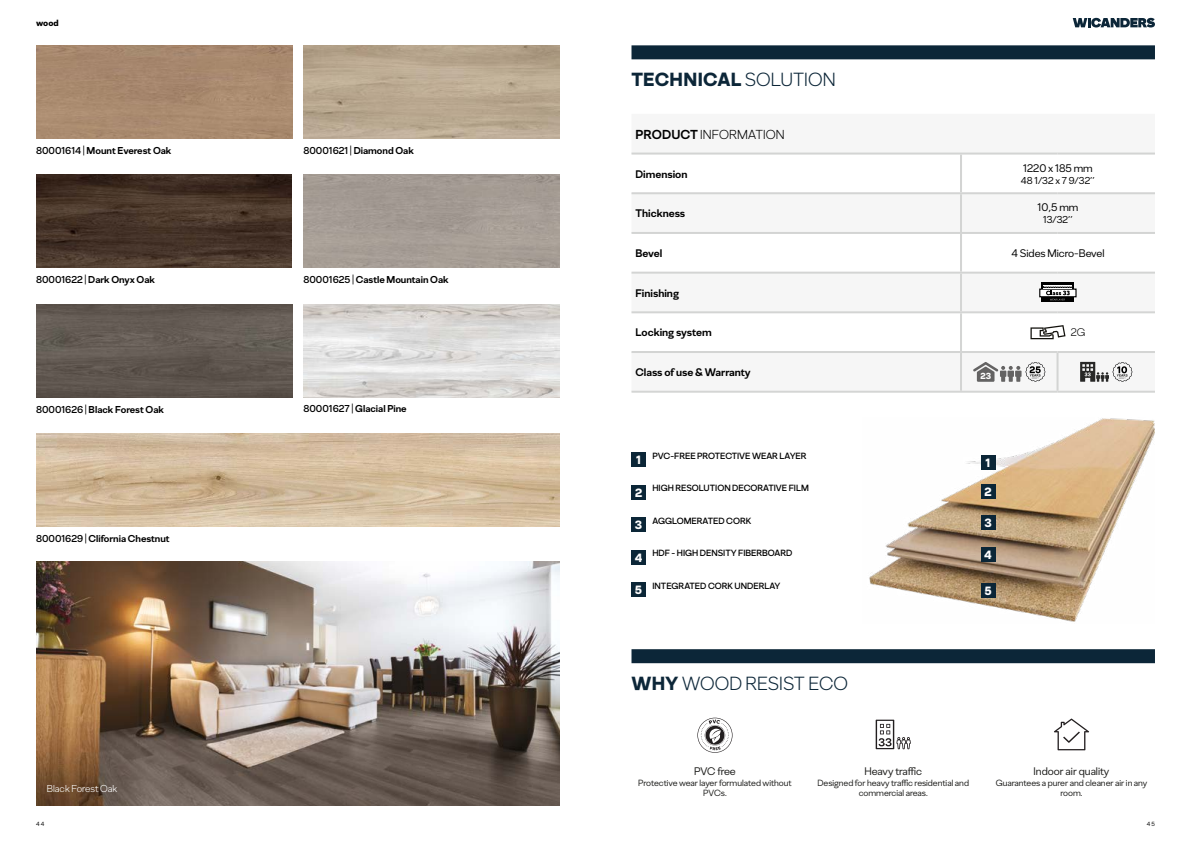
<style>
.page{position:relative;width:1191px;height:842px;background:#fff}
.page>*{position:absolute;margin:0;border:0;box-sizing:border-box;transform-origin:0 0}
.t1{font:900 19px "Amorim Sans";letter-spacing:.01em;color:#0c2638}
.t2{font:300 19px "Amorim Sans";letter-spacing:.005em;color:#0c2638}
.t3{font:300 13px "Amorim Sans";letter-spacing:.01em;color:#000}
.t4{font:900 12px "Amorim Sans";color:#fff}
.t5{font:700 11px "Amorim Sans";color:#000}
.t6{font:11px "Amorim Sans";color:#1e1e1c}
.t7{font:11px "Amorim Sans";color:#000}
.t8{font:300 11px "Amorim Sans";color:#000}
.t9{font:700 10px "Amorim Sans";color:#000}
.t10{font:10px "Amorim Sans";color:#000}
.t11{font:300 10px "Amorim Sans";color:#fff}
.t12{font:9px/10.8px "Amorim Sans";color:#1e1e1c;text-align:center}
.t13{font:500 9px "Amorim Sans";color:#000}
.t14{font:900 9px "Amorim Sans";color:#000}
.t15{font:900 8.8px "Amorim Sans";color:#fff}
.t16{font:6px "Amorim Sans";color:#000}
.s1{font-weight:500}
.s2{font-weight:400}
.s3{font-weight:300}
.s4{font-weight:700}
.s5{font-weight:900}
</style>
<div class="page">
<img style="left:36px;top:561px;width:523px;height:245px">
<div style="left:631px;top:45px;width:524px;height:14px;background:#0c2638"></div>
<img style="left:869px;top:418px;width:286px;height:204px">
<div style="left:981px;top:455px;width:14px;height:14px;background:#0b2637"></div>
<div style="left:631px;top:452px;width:14px;height:14px;background:#0b2637"></div>
<div style="left:981px;top:484px;width:14px;height:14px;background:#0b2637"></div>
<div style="left:631px;top:485px;width:14px;height:14px;background:#0b2637"></div>
<div style="left:981px;top:515px;width:14px;height:15px;background:#0b2637"></div>
<div style="left:631px;top:517px;width:14px;height:14px;background:#0b2637"></div>
<div style="left:981px;top:548px;width:14px;height:14px;background:#0b2637"></div>
<div style="left:981px;top:584px;width:14px;height:14px;background:#0b2637"></div>
<div style="left:631px;top:550px;width:14px;height:14px;background:#0b2637"></div>
<div style="left:631px;top:582px;width:14px;height:14px;background:#0b2637"></div>
<svg style="left:631px;top:152px;width:524px;height:239px"></svg>
<hr style="left:631px;top:153px;width:330px;height:2px;background:#d3d4d3">
<hr style="left:961px;top:153px;width:96px;height:2px;background:#d3d4d3">
<hr style="left:960px;top:155px;width:2px;height:37px;background:#d3d4d3">
<hr style="left:1057px;top:153px;width:98px;height:2px;background:#d3d4d3">
<hr style="left:631px;top:192px;width:330px;height:2px;background:#d3d4d3">
<hr style="left:961px;top:192px;width:96px;height:2px;background:#d3d4d3">
<hr style="left:960px;top:194px;width:2px;height:38px;background:#d3d4d3">
<hr style="left:1057px;top:192px;width:98px;height:2px;background:#d3d4d3">
<hr style="left:631px;top:232px;width:330px;height:2px;background:#d3d4d3">
<hr style="left:961px;top:232px;width:96px;height:2px;background:#d3d4d3">
<hr style="left:960px;top:234px;width:2px;height:38px;background:#d3d4d3">
<hr style="left:1057px;top:232px;width:98px;height:2px;background:#d3d4d3">
<hr style="left:631px;top:272px;width:330px;height:2px;background:#d3d4d3">
<hr style="left:961px;top:272px;width:96px;height:2px;background:#d3d4d3">
<hr style="left:1057px;top:272px;width:98px;height:2px;background:#d3d4d3">
<hr style="left:631px;top:311px;width:329px;height:2px;background:#d3d4d3">
<hr style="left:631px;top:351px;width:329px;height:2px;background:#d3d4d3">
<hr style="left:960px;top:353px;width:2px;height:38px;background:#d3d4d3">
<hr style="left:1056px;top:353px;width:2px;height:38px;background:#d3d4d3">
<hr style="left:961px;top:391px;width:96px;height:2px;background:#d4d5d4">
<hr style="left:1057px;top:391px;width:98px;height:2px;background:#d4d5d4">
<hr style="left:960px;top:351px;width:97px;height:2px;background:#d4d5d4">
<hr style="left:1057px;top:351px;width:98px;height:2px;background:#d4d5d4">
<hr style="left:960px;top:311px;width:97px;height:2px;background:#d4d5d4">
<hr style="left:1057px;top:311px;width:98px;height:2px;background:#d4d5d4">
<hr style="left:960px;top:274px;width:2px;height:37px;background:#d4d5d4">
<hr style="left:960px;top:313px;width:2px;height:38px;background:#d4d5d4">
<hr style="left:631px;top:391px;width:330px;height:2px;background:#d4d5d4">
<svg style="left:1041px;top:283px;width:33px;height:19px"></svg>
<div style="left:1039px;top:289px;width:37px;height:8px;background:#fff"></div>
<div style="left:1039px;top:289px;width:37px;height:8px;border:1px solid #000"></div>
<svg style="left:1043px;top:285px;width:29px;height:15px"></svg>
<svg style="left:1030px;top:325px;width:35px;height:14px"></svg>
<svg style="left:973px;top:362px;width:72px;height:20px"></svg>
<svg style="left:1080px;top:362px;width:52px;height:20px"></svg>
<div style="left:631px;top:649px;width:524px;height:14px;background:#0c2638"></div>
<svg style="left:1054px;top:718px;width:35px;height:32px"></svg>
<svg style="left:875px;top:720px;width:35px;height:29px"></svg>
<svg style="left:697px;top:718px;width:35px;height:35px"></svg>
<div style="left:36px;top:45px;width:256px;height:93px;background:#a9896f"></div>
<img style="left:303px;top:45px;width:256px;height:93px">
<img style="left:36px;top:174px;width:256px;height:93px">
<img style="left:36px;top:304px;width:256px;height:93px">
<img style="left:303px;top:304px;width:256px;height:93px">
<img style="left:36px;top:434px;width:523px;height:93px">
<svg style="left:1072px;top:18px;width:83px;height:10px"></svg>
<p class="t14" style="left:36px;top:17px;width:24px">wood</p>
<p class="t9" style="left:36px;top:144px;width:137px"><span class="s1">80001614</span> <span class="s2">|</span> Mount Everest Oak</p>
<p class="t9" style="left:303px;top:144px;width:112px"><span class="s1">80001621</span> <span class="s2">|</span> Diamond Oak</p>
<p class="t9" style="left:36px;top:273px;width:121px"><span class="s1">80001622</span> <span class="s2">|</span> Dark Onyx Oak</p>
<p class="t9" style="left:303px;top:273px;width:147px"><span class="s1">80001625</span> <span class="s2">|</span> Castle Mountain Oak</p>
<p class="t9" style="left:36px;top:403px;width:129px"><span class="s1">80001626</span> <span class="s2">|</span> Black Forest Oak</p>
<p class="t9" style="left:303px;top:403px;width:105px"><span class="s1">80001627</span> <span class="s2">|</span> Glacial Pine</p>
<p class="t9" style="left:36px;top:532px;width:135px"><span class="s1">80001629</span> <span class="s2">|</span> Clifornia Chestnut</p>
<p class="t11" style="left:47px;top:782px;width:72px">Black Forest Oak</p>
<h1 class="t1" style="left:631px;top:68px;width:206px">TECHNICAL <span class="s3">SOLUTION</span></h1>
<h2 class="t3" style="left:635px;top:126px;width:151px"><span class="s4">PRODUCT</span> INFORMATION</h2>
<p class="t5" style="left:635px;top:167px;width:53px">Dimension</p>
<p class="t5" style="left:635px;top:206px;width:51px">Thickness</p>
<p class="t7" style="left:1023px;top:161px;width:71px">1220 x 185 mm</p>
<p class="t10" style="left:1021px;top:174px;width:76px">48 1/32 x 7 9/32’’</p>
<p class="t7" style="left:1037px;top:200px;width:42px">10,5 mm</p>
<p class="t10" style="left:1043px;top:213px;width:31px">13/32’’</p>
<p class="t5" style="left:635px;top:246px;width:28px">Bevel</p>
<p class="t7" style="left:1011px;top:246px;width:94px">4 Sides Micro-Bevel</p>
<p class="t5" style="left:635px;top:286px;width:45px">Finishing</p>
<p class="t5" style="left:635px;top:325px;width:78px">Locking system</p>
<p class="t8" style="left:1070px;top:325px;width:16px">2G</p>
<p class="t5" style="left:635px;top:365px;width:117px">Class of use &amp; Warranty</p>
<p class="t15" style="left:980px;top:370px;width:12px">23</p>
<p class="t13" style="left:652px;top:450px;width:156px">PVC-FREE PROTECTIVE WEAR LAYER</p>
<p class="t13" style="left:652px;top:483px;width:158px">HIGH RESOLUTION DECORATIVE FILM</p>
<p class="t13" style="left:652px;top:515px;width:100px">AGGLOMERATED CORK</p>
<p class="t13" style="left:652px;top:547px;width:141px">HDF - HIGH DENSITY FIBERBOARD</p>
<p class="t13" style="left:652px;top:580px;width:129px">INTEGRATED CORK UNDERLAY</p>
<p class="t4" style="left:636px;top:452px;width:6px">1</p>
<p class="t4" style="left:635px;top:485px;width:9px">2</p>
<p class="t4" style="left:984px;top:484px;width:9px">2</p>
<p class="t4" style="left:635px;top:517px;width:9px">3</p>
<p class="t4" style="left:984px;top:515px;width:9px">3</p>
<p class="t4" style="left:984px;top:548px;width:9px">4</p>
<p class="t4" style="left:984px;top:584px;width:9px">5</p>
<p class="t4" style="left:985px;top:455px;width:6px">1</p>
<p class="t4" style="left:635px;top:550px;width:9px">4</p>
<p class="t4" style="left:635px;top:582px;width:9px">5</p>
<h1 class="t2" style="left:631px;top:671px;width:218px"><span class="s5">WHY</span> WOOD RESIST ECO</h1>
<p class="t6" style="left:694px;top:764px;width:43px">PVC free</p>
<p class="t12" style="left:638px;top:777px;width:155px">Protective wear layer formulated without<br>PVCs.</p>
<p class="t6" style="left:864px;top:764px;width:59px">Heavy traffic</p>
<p class="t12" style="left:817px;top:777px;width:153px">Designed for heavy traffic residential and commercial areas.</p>
<p class="t6" style="left:1033px;top:764px;width:77px">Indoor air quality</p>
<p class="t12" style="left:995px;top:777px;width:153px">Guarantees a purer and cleaner air in any room.</p>
<p class="t16" style="left:36px;top:820px;width:10px">44</p>
<p class="t16" style="left:1146px;top:820px;width:10px">45</p>
</div>
